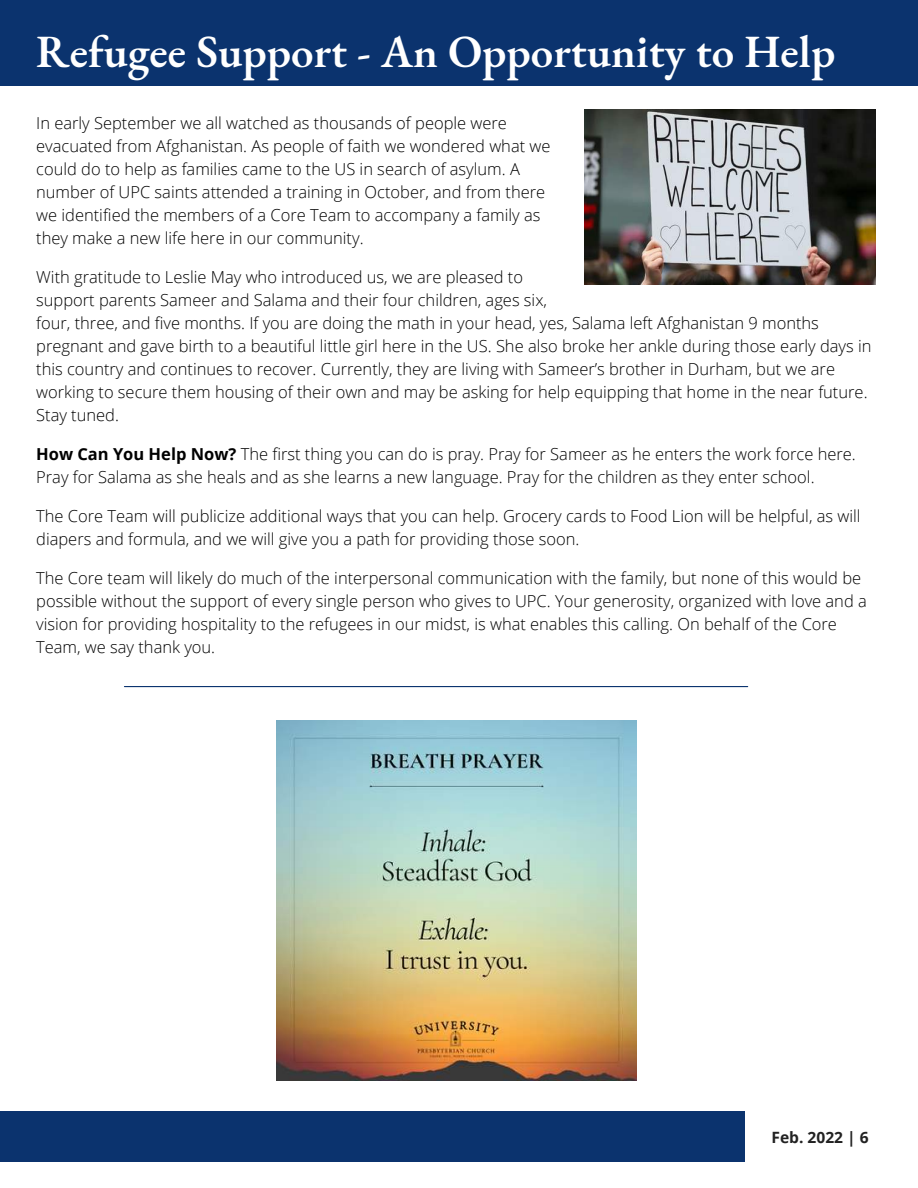
<style>
.page{position:relative;width:918px;height:1188px;background:#fff}
.page>*{position:absolute;margin:0;border:0;box-sizing:border-box;transform-origin:0 0}
.t1{font:600 45px "EB Garamond";color:#fff}
.t2{font:300 16.5px/23px "Open Sans";color:#000}
.t3{font:700 15.6px "Open Sans";color:#222}
.s1{font-weight:700}
</style>
<div class="page">
<div style="left:0;top:0;width:918px;height:85px;background:#0b336e"></div>
<div style="left:0;top:1111px;width:745px;height:51px;background:#0b336e"></div>
<img style="left:276px;top:721px;width:360px;height:360px">
<img style="left:585px;top:110px;width:290px;height:174px">
<hr style="left:124px;top:686px;width:624px;height:1px;background:#0b336e">
<h1 class="t1" style="left:36px;top:22px;width:801px">Refugee Support - An Opportunity to Help</h1>
<p class="t2" style="left:36px;top:111px;width:516px">In early September we all watched as thousands of people were evacuated from Afghanistan. As people of faith we wondered what we could do to help as families came to the US in search of asylum. A number of UPC saints attended a training in October, and from there we identified the members of a Core Team to accompany a family as they make a new life here in our community.</p>
<p class="t2" style="left:36px;top:265px;width:837px">With gratitude to Leslie May who introduced us, we are pleased to<br>support parents Sameer and Salama and their four children, ages six,<br>four, three, and five months. If you are doing the math in your head, yes, Salama left Afghanistan 9 months pregnant and gave birth to a beautiful little girl here in the US. She also broke her ankle during those early days in this country and continues to recover. Currently, they are living with Sameer’s brother in Durham, but we are working to secure them housing of their own and may be asking for help equipping that home in the near future.<br>Stay tuned.</p>
<p class="t2" style="left:36px;top:442px;width:821px"><span class="s1">How Can You Help Now?</span> The first thing you can do is pray. Pray for Sameer as he enters the work force here.<br>Pray for Salama as she heals and as she learns a new language. Pray for the children as they enter school.</p>
<p class="t2" style="left:36px;top:504px;width:826px">The Core Team will publicize additional ways that you can help. Grocery cards to Food Lion will be helpful, as will diapers and formula, and we will give you a path for providing those soon.</p>
<p class="t2" style="left:36px;top:566px;width:832px">The Core team will likely do much of the interpersonal communication with the family, but none of this would be possible without the support of every single person who gives to UPC. Your generosity, organized with love and a vision for providing hospitality to the refugees in our midst, is what enables this calling. On behalf of the Core Team, we say thank you.</p>
<p class="t3" style="left:772px;top:1126px;width:99px">Feb. 2022 | 6</p>
</div>
